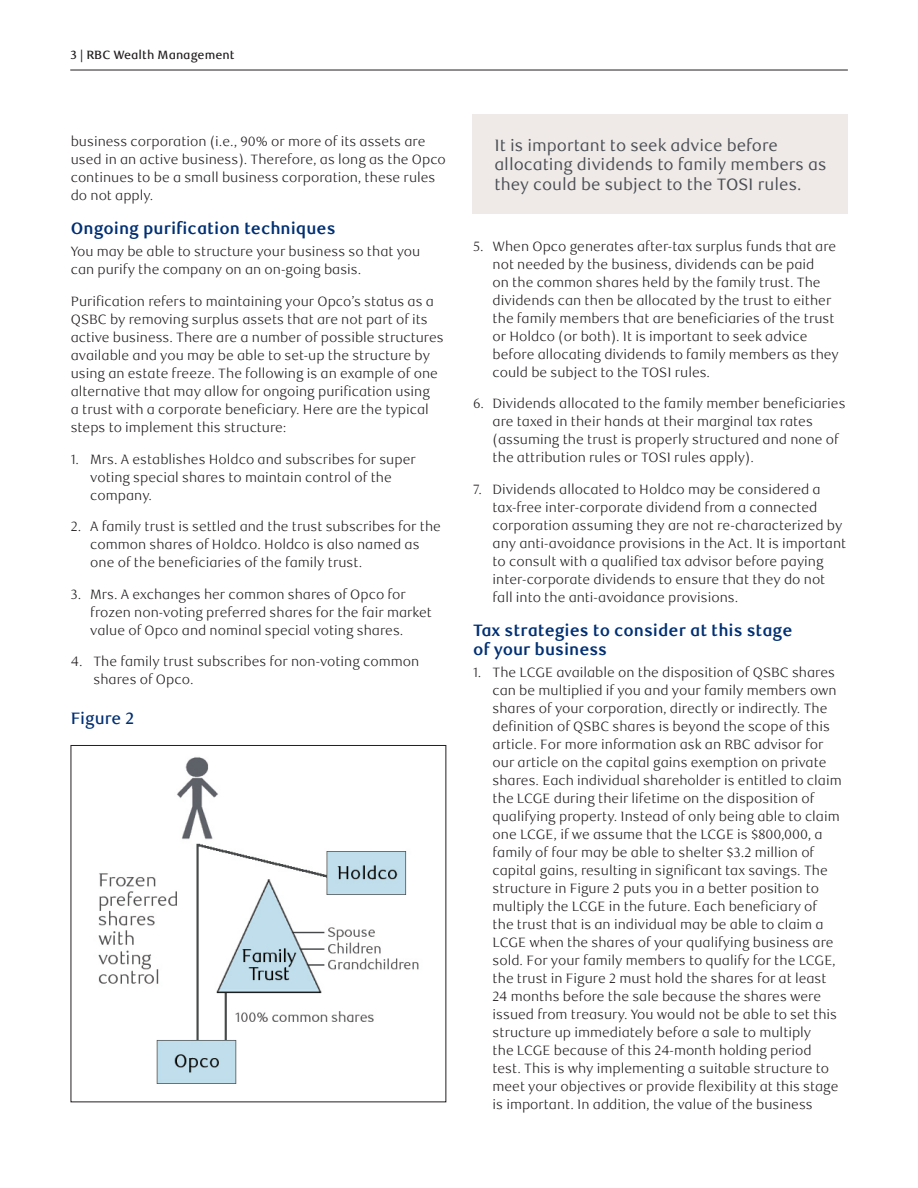
<style>
.page{position:relative;width:918px;height:1188px;background:#fff}
.page>*{position:absolute;margin:0;border:0;box-sizing:border-box;transform-origin:0 0}
.t1{font:16.5px/19.5px "RBC Text";color:#4a4f55}
._4-Text_Headline{font:700 16.5px/19.5px "RBC Text";color:#002f73}
._3-Intro_Text{font:500 16.5px "RBC Text";color:#002f73}
._5-Body_Copy{font:300 13.5px/18px "RBC Text";color:#231f20}
.t2{font:500 12px "RBC Text";color:#231f20}
</style>
<div class="page">
<img style="left:98px;top:757px;width:321px;height:327px">
<hr style="left:70px;top:70px;width:778px;height:1px;background:#231f20">
<div style="left:473px;top:114px;width:375px;height:100px;background:#efeae8"></div>
<p class="t2" style="left:71px;top:47px;width:165px">3 | RBC Wealth Management</p>
<p class="_5-Body_Copy" style="left:71px;top:132px;width:377px">business corporation (i.e., 90% or more of its assets are used in an active business). Therefore, as long as the Opco continues to be a small business corporation, these rules do not apply.</p>
<h2 class="_4-Text_Headline" style="left:71px;top:219px;width:266px">Ongoing purification techniques</h2>
<p class="_5-Body_Copy" style="left:71px;top:243px;width:351px">You may be able to structure your business so that you can purify the company on an on-going basis.</p>
<p class="_5-Body_Copy" style="left:71px;top:293px;width:374px">Purification refers to maintaining your Opco’s status as a QSBC by removing surplus assets that are not part of its active business. There are a number of possible structures available and you may be able to set-up the structure by using an estate freeze. The following is an example of one alternative that may allow for ongoing purification using<br>a trust with a corporate beneficiary. Here are the typical steps to implement this structure:</p>
<p class="_5-Body_Copy" style="left:90px;top:450px;width:327px;text-indent:-20px">1. Mrs. A establishes Holdco and subscribes for super voting special shares to maintain control of the company.</p>
<p class="_5-Body_Copy" style="left:90px;top:518px;width:352px;text-indent:-20px">2. A family trust is settled and the trust subscribes for the common shares of Holdco. Holdco is also named as one of the beneficiaries of the family trust.</p>
<p class="_5-Body_Copy" style="left:90px;top:585px;width:343px;text-indent:-20px">3. Mrs. A exchanges her common shares of Opco for frozen non-voting preferred shares for the fair market value of Opco and nominal special voting shares.</p>
<p class="_5-Body_Copy" style="left:94px;top:653px;width:327px;text-indent:-23px">4. The family trust subscribes for non-voting common shares of Opco.</p>
<p class="_3-Intro_Text" style="left:71px;top:708px;width:65px">Figure 2</p>
<p class="t1" style="left:494px;top:136px;width:334px">It is important to seek advice before allocating dividends to family members as they could be subject to the TOSI rules.</p>
<p class="_5-Body_Copy" style="left:493px;top:237px;width:348px;text-indent:-20px">5. When Opco generates after-tax surplus funds that are not needed by the business, dividends can be paid<br>on the common shares held by the family trust. The dividends can then be allocated by the trust to either the family members that are beneficiaries of the trust or Holdco (or both). It is important to seek advice before allocating dividends to family members as they could be subject to the TOSI rules.</p>
<p class="_5-Body_Copy" style="left:493px;top:395px;width:355px;text-indent:-20px">6. Dividends allocated to the family member beneficiaries are taxed in their hands at their marginal tax rates (assuming the trust is properly structured and none of the attribution rules or TOSI rules apply).</p>
<p class="_5-Body_Copy" style="left:493px;top:480px;width:355px;text-indent:-20px">7. Dividends allocated to Holdco may be considered a tax-free inter-corporate dividend from a connected corporation assuming they are not re-characterized by any anti-avoidance provisions in the Act. It is important to consult with a qualified tax advisor before paying inter-corporate dividends to ensure that they do not fall into the anti-avoidance provisions.</p>
<h2 class="_4-Text_Headline" style="left:473px;top:621px;width:321px">Tax strategies to consider at this stage of your business</h2>
<p class="_5-Body_Copy" style="left:493px;top:664px;width:351px;text-indent:-20px">1. The LCGE available on the disposition of QSBC shares can be multiplied if you and your family members own shares of your corporation, directly or indirectly. The definition of QSBC shares is beyond the scope of this article. For more information ask an RBC advisor for our article on the capital gains exemption on private shares. Each individual shareholder is entitled to claim the LCGE during their lifetime on the disposition of qualifying property. Instead of only being able to claim one LCGE, if we assume that the LCGE is $800,000, a family of four may be able to shelter $3.2 million of capital gains, resulting in significant tax savings. The structure in Figure 2 puts you in a better position to multiply the LCGE in the future. Each beneficiary of the trust that is an individual may be able to claim a LCGE when the shares of your qualifying business are sold. For your family members to qualify for the LCGE, the trust in Figure 2 must hold the shares for at least 24 months before the sale because the shares were issued from treasury. You would not be able to set this structure up immediately before a sale to multiply<br>the LCGE because of this 24-month holding period test. This is why implementing a suitable structure to meet your objectives or provide flexibility at this stage is important. In addition, the value of the business</p>
</div>
